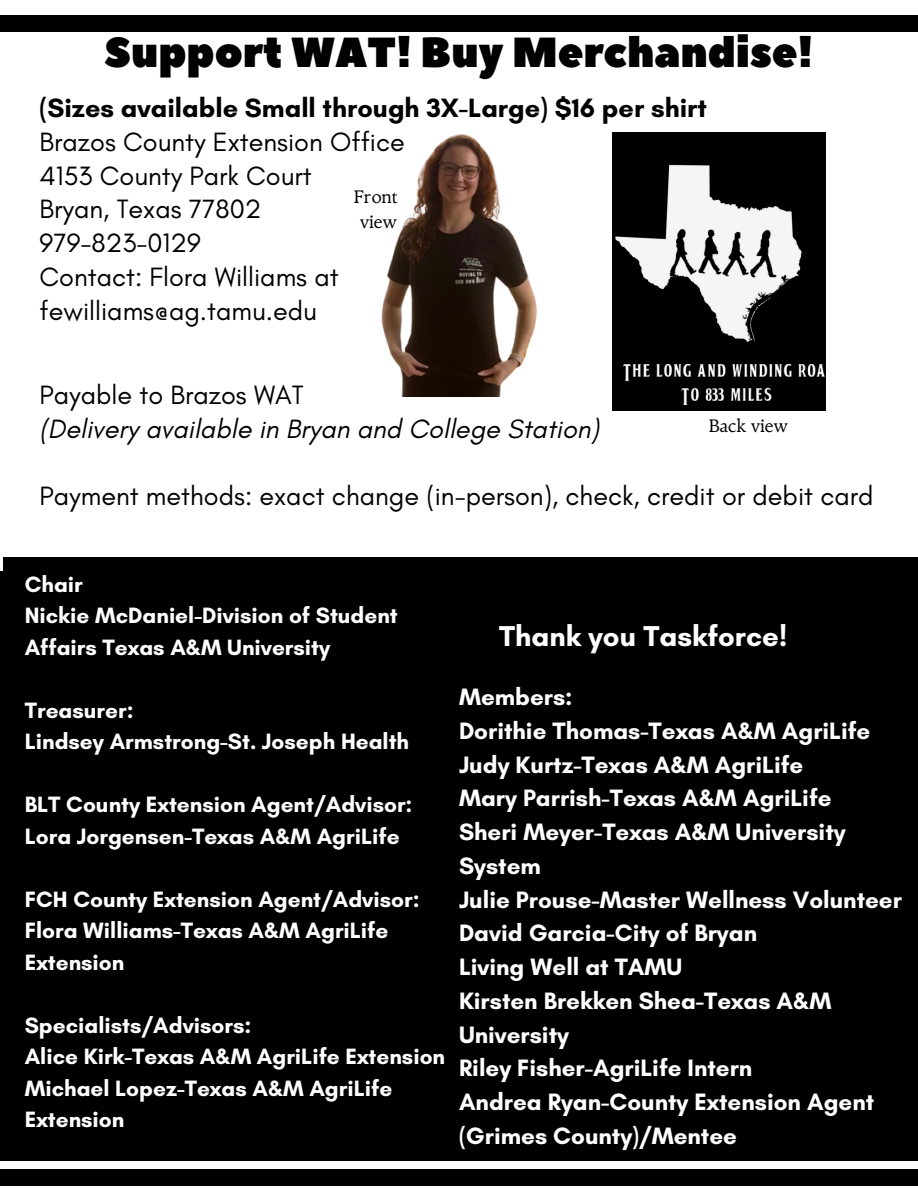
<style>
.page{position:relative;width:918px;height:1188px;background:#fff}
.page>*{position:absolute;margin:0;border:0;box-sizing:border-box;transform-origin:0 0}
.t1{font:42px "Peace Sans";color:#000100}
.t2{font:700 29.25px "Glacial Indifference";color:#fff}
.t3{font:27px/33.8px "Glacial Indifference";color:#000100}
.t4{font:700 27px "Glacial Indifference";color:#000100}
.t5{font:italic 27px "Glacial Indifference";color:#000100}
.t6{font:700 24.15px/33.8px "Glacial Indifference";color:#fff}
.t7{font:700 22.65px/31.5px "Glacial Indifference";color:#fff}
.t8{font:18px/24.8px "TY Serif";color:#000100;text-align:center}
</style>
<div class="page">
<div style="left:0;top:1170px;width:918px;height:16px;background:#000"></div>
<div style="left:0;top:571px;width:918px;height:590px;background:#000"></div>
<div style="left:0;top:15px;width:918px;height:16px;background:#000"></div>
<div style="left:3px;top:557px;width:915px;height:16px;background:#000"></div>
<img style="left:381px;top:132px;width:232px;height:264px">
<div style="left:613px;top:132px;width:213px;height:279px;background:#000"></div>
<img style="left:611px;top:157px;width:191px;height:194px">
<img style="left:667px;top:223px;width:110px;height:63px">
<img style="left:624px;top:365px;width:201px;height:39px">
<h1 class="t1" style="left:105px;top:25px;width:710px">Support WAT! Buy Merchandise!</h1>
<p class="t4" style="left:40px;top:91px;width:669px">(Sizes available Small through 3X-Large) $16 per shirt</p>
<p class="t3" style="left:40px;top:124px;width:367px">Brazos County Extension Office<br>4153 County Park Court<br>Bryan, Texas 77802<br>979-823-0129<br>Contact: Flora Williams at fewilliams@ag.tamu.edu</p>
<p class="t8" style="left:354px;top:185px;width:46px">Front view</p>
<p class="t3" style="left:40px;top:378px;width:266px">Payable to Brazos WAT</p>
<p class="t5" style="left:40px;top:412px;width:561px">(Delivery available in Bryan and College Station)</p>
<p class="t8" style="left:709px;top:413px;width:80px">Back view</p>
<p class="t3" style="left:40px;top:479px;width:836px">Payment methods: exact change (in-person), check, credit or debit card</p>
<p class="t7" style="left:25px;top:568px;width:375px">Chair<br>Nickie McDaniel-Division of Student<br>Affairs Texas A&amp;M University</p>
<p class="t7" style="left:25px;top:694px;width:386px">Treasurer:<br>Lindsey Armstrong-St. Joseph Health</p>
<p class="t7" style="left:25px;top:788px;width:389px">BLT County Extension Agent/Advisor:<br>Lora Jorgensen-Texas A&amp;M AgriLife</p>
<p class="t7" style="left:25px;top:883px;width:396px">FCH County Extension Agent/Advisor:<br>Flora Williams-Texas A&amp;M AgriLife<br>Extension</p>
<p class="t7" style="left:25px;top:1009px;width:422px">Specialists/Advisors:<br>Alice Kirk-Texas A&amp;M AgriLife Extension<br>Michael Lopez-Texas A&amp;M AgriLife<br>Extension</p>
<p class="t2" style="left:499px;top:618px;width:289px">Thank you Taskforce!</p>
<p class="t6" style="left:459px;top:680px;width:444px">Members:<br>Dorithie Thomas-Texas A&amp;M AgriLife<br>Judy Kurtz-Texas A&amp;M AgriLife<br>Mary Parrish-Texas A&amp;M AgriLife<br>Sheri Meyer-Texas A&amp;M University<br>System<br>Julie Prouse-Master Wellness Volunteer<br>David Garcia-City of Bryan<br>Living Well at TAMU<br>Kirsten Brekken Shea-Texas A&amp;M<br>University<br>Riley Fisher-AgriLife Intern<br>Andrea Ryan-County Extension Agent (Grimes County)/Mentee</p>
</div>
